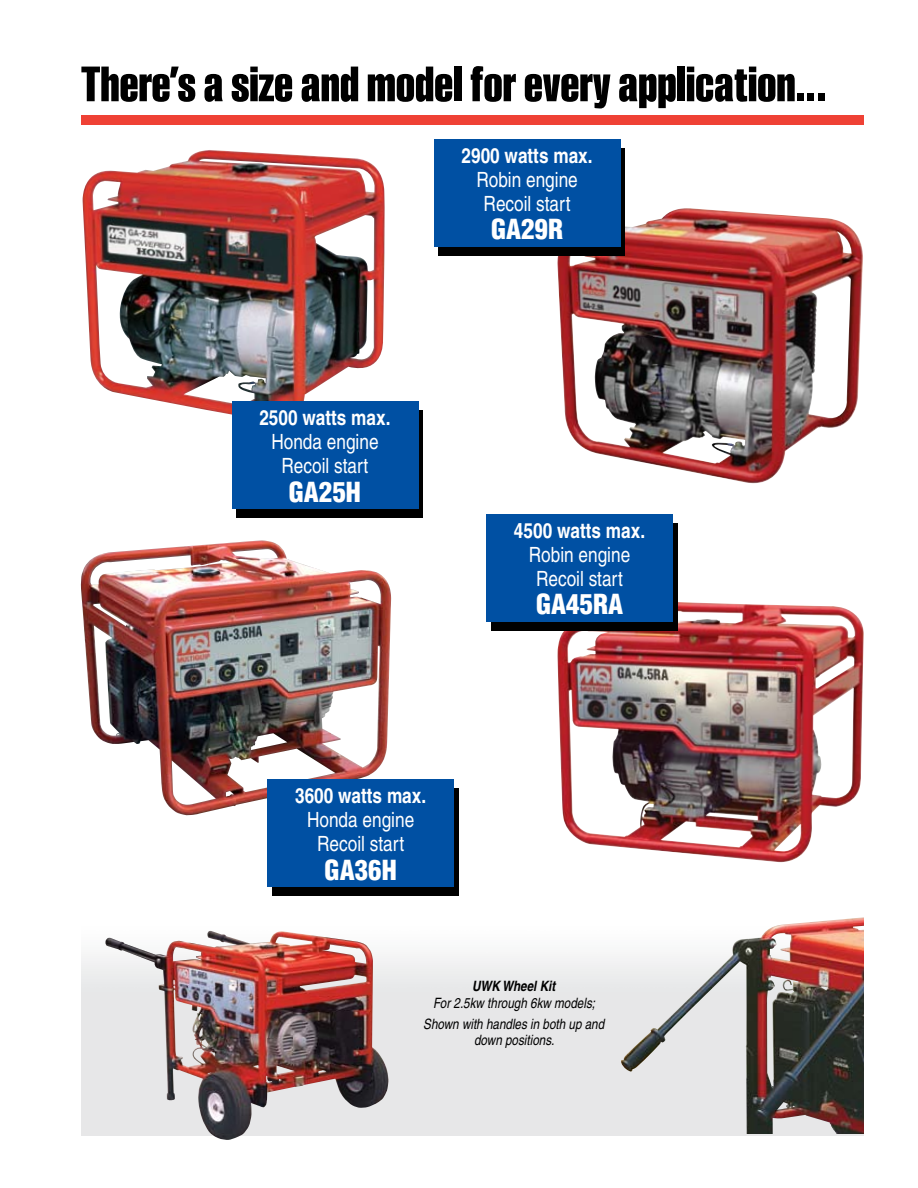
<style>
.page{position:relative;width:918px;height:1188px;background:#fff}
.page>*{position:absolute;margin:0;border:0;box-sizing:border-box;transform-origin:0 0}
.t1{font:700 51px "Smart Sans";color:#000}
.t2{font:900 condensed 27px "Helvetica";color:#fff}
.t3{font:condensed 21px/24px "Helvetica";color:#fff;text-align:center}
.t4{font:700 condensed 21px "Helvetica";color:#fff}
.t5{font:italic condensed 14.25px/20.7px "Helvetica";color:#000;text-align:center}
.t6{font:italic 700 condensed 14.25px "Helvetica";color:#000}
</style>
<div class="page">
<img style="left:81px;top:540px;width:310px;height:276px">
<img style="left:82px;top:150px;width:304px;height:265px">
<img style="left:557px;top:208px;width:306px;height:275px">
<img style="left:557px;top:602px;width:307px;height:260px">
<div style="left:81px;top:115px;width:783px;height:10px;background:#ef4135"></div>
<img style="left:620px;top:917px;width:244px;height:217px">
<div style="left:236px;top:411px;width:187px;height:107px;background:#000"></div>
<div style="left:232px;top:402px;width:187px;height:107px;background:#0050a3"></div>
<div style="left:439px;top:148px;width:186px;height:107px;background:#000"></div>
<div style="left:434px;top:140px;width:187px;height:107px;background:#0050a3"></div>
<div style="left:272px;top:789px;width:187px;height:107px;background:#000"></div>
<div style="left:267px;top:780px;width:187px;height:107px;background:#0050a3"></div>
<div style="left:491px;top:523px;width:187px;height:107px;background:#000"></div>
<div style="left:486px;top:514px;width:187px;height:108px;background:#0050a3"></div>
<img style="left:105px;top:931px;width:284px;height:209px">
<h1 class="t1" style="left:81px;top:56px;width:747px">There’s a size and model for every application...</h1>
<p class="t4" style="left:259px;top:405px;width:133px">2500 watts max.</p>
<p class="t3" style="left:271px;top:430px;width:109px">Honda engine<br>Recoil start</p>
<p class="t2" style="left:289px;top:475px;width:74px">GA25H</p>
<p class="t4" style="left:462px;top:143px;width:133px">2900 watts max.</p>
<p class="t3" style="left:476px;top:168px;width:103px">Robin engine<br>Recoil start</p>
<p class="t2" style="left:491px;top:213px;width:74px">GA29R</p>
<p class="t4" style="left:514px;top:518px;width:133px">4500 watts max.</p>
<p class="t3" style="left:529px;top:542px;width:103px">Robin engine<br>Recoil start</p>
<p class="t2" style="left:536px;top:588px;width:89px">GA45RA</p>
<p class="t4" style="left:295px;top:783px;width:133px">3600 watts max.</p>
<p class="t3" style="left:307px;top:808px;width:109px">Honda engine<br>Recoil start</p>
<p class="t2" style="left:325px;top:853px;width:74px">GA36H</p>
<p class="t6" style="left:472px;top:978px;width:85px">UWK Wheel Kit</p>
<p class="t5" style="left:423px;top:992px;width:183px">For 2.5kw through 6kw models;<br>Shown with handles in both up and</p>
<p class="t5" style="left:474px;top:1030px;width:82px">down positions.</p>
</div>
